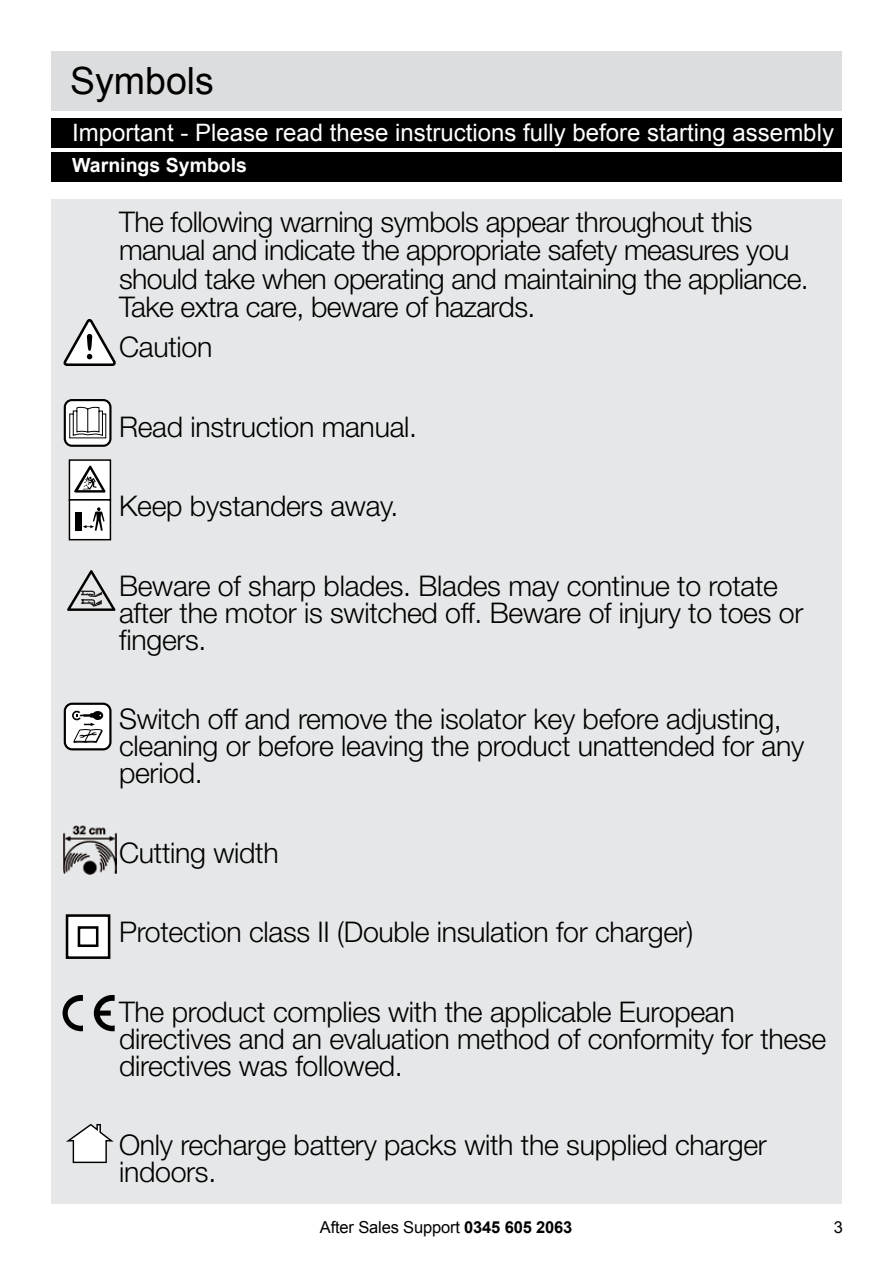
<style>
.page{position:relative;width:893px;height:1263px;background:#fff}
.page>*{position:absolute;margin:0;border:0;box-sizing:border-box;transform-origin:0 0}
.t1{font:37.5px "Arial";color:#000}
.t2{font:300 28.5px/27px "Helvetica Neue LT Std";letter-spacing:-.01em;color:#000}
.t3{font:24px "Arial";color:#fff}
.t4{font:700 19.5px "Arial";color:#fff}
.t5{font:16.5px "Arial";letter-spacing:-.01em;color:#000}
.s1{font-weight:700}
</style>
<div class="page">
<div style="left:51px;top:51px;width:791px;height:60px;background:#dcddde"></div>
<div style="left:51px;top:118px;width:791px;height:30px;background:#000"></div>
<div style="left:51px;top:152px;width:791px;height:30px;background:#000"></div>
<div style="left:51px;top:199px;width:791px;height:1004px;background:#e6e7e8"></div>
<div style="left:65px;top:400px;width:45px;height:46px;background:#fff;border-radius:7px"></div>
<div style="left:64px;top:399px;width:48px;height:48px;border:2px solid #000;border-radius:7px"></div>
<svg style="left:69px;top:406px;width:38px;height:33px"></svg>
<div style="left:65px;top:704px;width:45px;height:45px;background:#fff;border-radius:7px"></div>
<div style="left:64px;top:703px;width:48px;height:47px;border:2px solid #000;border-radius:7px"></div>
<svg style="left:72px;top:711px;width:31px;height:32px"></svg>
<svg style="left:63px;top:319px;width:53px;height:47px"></svg>
<div style="left:66px;top:914px;width:44px;height:45px;background:#fff;border:3px solid #000"></div>
<div style="left:78px;top:926px;width:20px;height:21px;border:3px solid #000"></div>
<svg style="left:63px;top:996px;width:20px;height:35px"></svg>
<svg style="left:94px;top:996px;width:21px;height:35px"></svg>
<svg style="left:66px;top:1124px;width:48px;height:39px"></svg>
<div style="left:69px;top:460px;width:41px;height:40px;background:#fff"></div>
<div style="left:69px;top:459px;width:42px;height:42px;border:1px solid #000"></div>
<div style="left:69px;top:500px;width:41px;height:40px;background:#fff"></div>
<div style="left:69px;top:499px;width:42px;height:41px;border:1px solid #000"></div>
<svg style="left:83px;top:507px;width:21px;height:24px"></svg>
<div style="left:76px;top:512px;width:6px;height:19px;background:#000"></div>
<svg style="left:74px;top:466px;width:31px;height:27px"></svg>
<img style="left:64px;top:825px;width:52px;height:49px">
<svg style="left:67px;top:570px;width:48px;height:41px"></svg>
<h1 class="t1" style="left:70px;top:57px;width:145px">Symbols</h1>
<p class="t3" style="left:72px;top:117px;width:763px">Important - Please read these instructions fully before starting assembly</p>
<p class="t4" style="left:72px;top:153px;width:176px">Warnings Symbols</p>
<p class="t2" style="left:119px;top:207px;width:691px;line-height:28.5px">The following warning symbols appear throughout this manual and indicate the appropriate safety measures you should take when operating and maintaining the appliance.<br>Take extra care, beware of hazards.</p>
<p class="t2" style="left:119px;top:333px;width:95px">Caution</p>
<p class="t2" style="left:119px;top:412px;width:300px">Read instruction manual.</p>
<p class="t2" style="left:119px;top:492px;width:281px">Keep bystanders away.</p>
<p class="t2" style="left:119px;top:571px;width:686px">Beware of sharp blades. Blades may continue to rotate after the motor is switched off. Beware of injury to toes or fingers.</p>
<p class="t2" style="left:119px;top:705px;width:687px">Switch off and remove the isolator key before adjusting, cleaning or before leaving the product unattended for any period.</p>
<p class="t2" style="left:119px;top:838px;width:161px">Cutting width</p>
<p class="t2" style="left:119px;top:918px;width:576px">Protection class II (Double insulation for charger)</p>
<p class="t2" style="left:119px;top:997px;width:709px">The product complies with the applicable European directives and an evaluation method of conformity for these directives was followed.</p>
<p class="t2" style="left:119px;top:1131px;width:649px">Only recharge battery packs with the supplied charger indoors.</p>
<p class="t5" style="left:320px;top:1216px;width:254px">After Sales Support <span class="s1">0345 605 2063</span></p>
<p class="t5" style="left:834px;top:1216px;width:11px">3</p>
</div>
